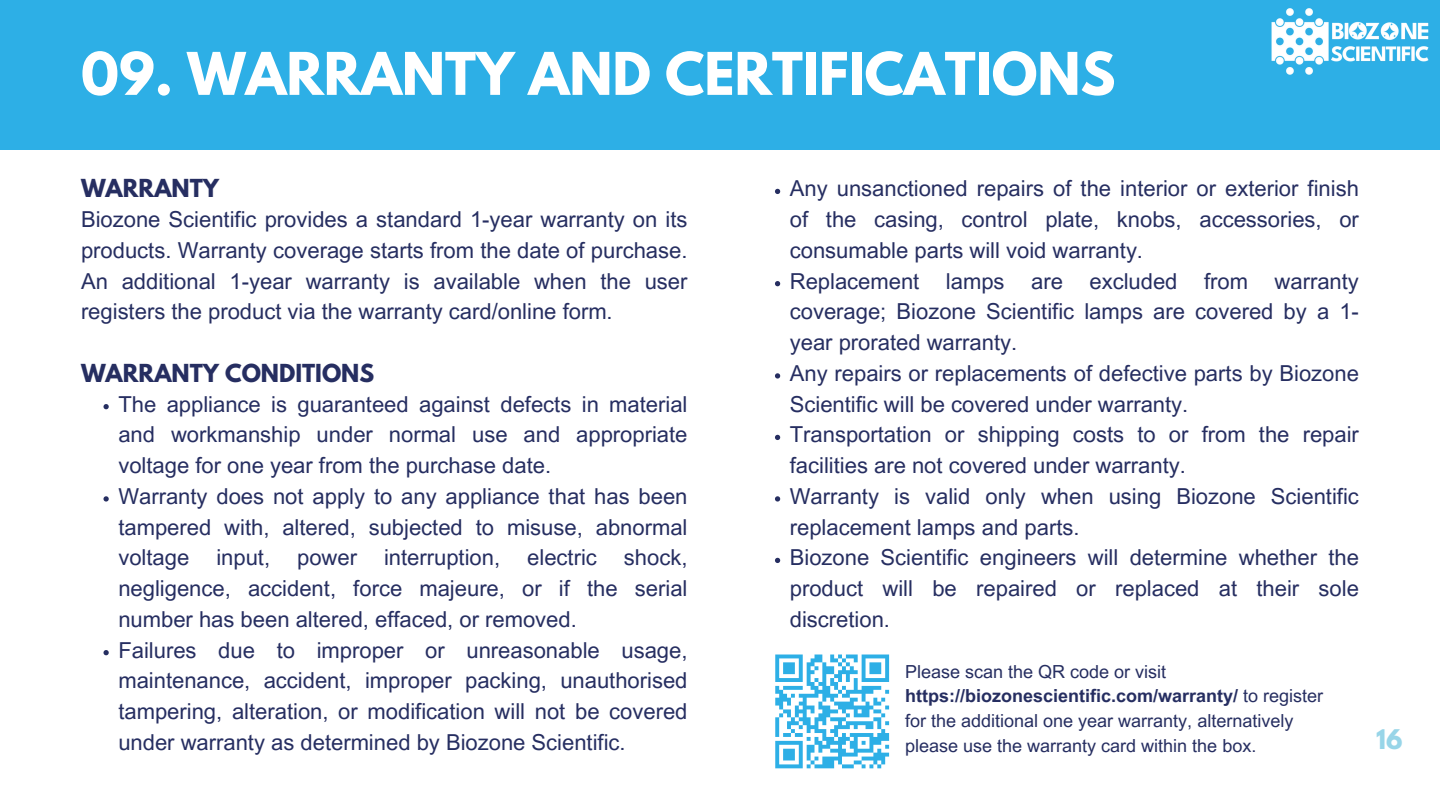
<style>
.page{position:relative;width:1440px;height:810px;background:#fff}
.page>*{position:absolute;margin:0;border:0;box-sizing:border-box;transform-origin:0 0}
.t1{font:700 52.1px "League Spartan";color:#fff}
.t2{font:700 24px "League Spartan";color:#98d5e8}
.t3{font:22px/30.8px "Arial MT Pro";color:#262e61;text-align:justify}
.t4{font:700 22px "League Spartan";color:#262e61}
.t5{font:18px/24.8px "Arial MT Pro";color:#262e61}
.s1{font-weight:700}
</style>
<div class="page">
<div style="left:0;top:0;width:1440px;height:150px;background:#2dafe6"></div>
<svg style="left:104px;top:404px;width:5px;height:5px"></svg>
<svg style="left:104px;top:496px;width:5px;height:6px"></svg>
<svg style="left:104px;top:650px;width:5px;height:5px"></svg>
<svg style="left:775px;top:189px;width:5px;height:5px"></svg>
<svg style="left:775px;top:281px;width:5px;height:5px"></svg>
<svg style="left:775px;top:373px;width:5px;height:6px"></svg>
<svg style="left:775px;top:435px;width:5px;height:5px"></svg>
<svg style="left:775px;top:496px;width:5px;height:6px"></svg>
<svg style="left:775px;top:558px;width:5px;height:5px"></svg>
<img style="left:1271px;top:8px;width:158px;height:67px">
<svg style="left:775px;top:654px;width:115px;height:115px"></svg>
<h1 class="t1" style="left:81px;top:48px;width:1036px">09. WARRANTY AND CERTIFICATIONS</h1>
<p class="t4" style="left:81px;top:177px;width:140px">WARRANTY</p>
<p class="t3" style="left:81px;top:207px;width:608px">Biozone Scientific provides a standard 1-year warranty on its products. Warranty coverage starts from the date of purchase.<br>An additional 1-year warranty is available when the user registers the product via the warranty card/online form.</p>
<p class="t4" style="left:81px;top:362px;width:295px">WARRANTY CONDITIONS</p>
<p class="t3" style="left:118px;top:391px;width:571px;text-align:left">The appliance is guaranteed against defects in material and workmanship under normal use and appropriate voltage for one year from the purchase date.<br>Warranty does not apply to any appliance that has been tampered with, altered, subjected to misuse, abnormal voltage input, power interruption, electric shock, negligence, accident, force majeure, or if the serial number has been altered, effaced, or removed.<br>Failures due to improper or unreasonable usage, maintenance, accident, improper packing, unauthorised tampering, alteration, or modification will not be covered under warranty as determined by Biozone Scientific.</p>
<p class="t3" style="left:790px;top:176px;width:571px">Any unsanctioned repairs of the interior or exterior finish of the casing, control plate, knobs, accessories, or consumable parts will void warranty.</p>
<p class="t3" style="left:790px;top:268px;width:571px">Replacement lamps are excluded from warranty coverage; Biozone Scientific lamps are covered by a 1- year prorated warranty.</p>
<p class="t3" style="left:790px;top:360px;width:571px">Any repairs or replacements of defective parts by Biozone<br>Scientific will be covered under warranty.</p>
<p class="t3" style="left:790px;top:422px;width:571px">Transportation or shipping costs to or from the repair facilities are not covered under warranty.</p>
<p class="t3" style="left:790px;top:483px;width:571px">Warranty is valid only when using Biozone Scientific replacement lamps and parts.</p>
<p class="t3" style="left:790px;top:545px;width:571px">Biozone Scientific engineers will determine whether the product will be repaired or replaced at their sole discretion.</p>
<p class="t5" style="left:905px;top:661px;width:420px">Please scan the QR code or visit <span class="s1">https://biozonescientific.com/warranty/</span> to register for the additional one year warranty, alternatively please use the warranty card within the box.</p>
<p class="t2" style="left:1376px;top:727px;width:28px">16</p>
</div>
